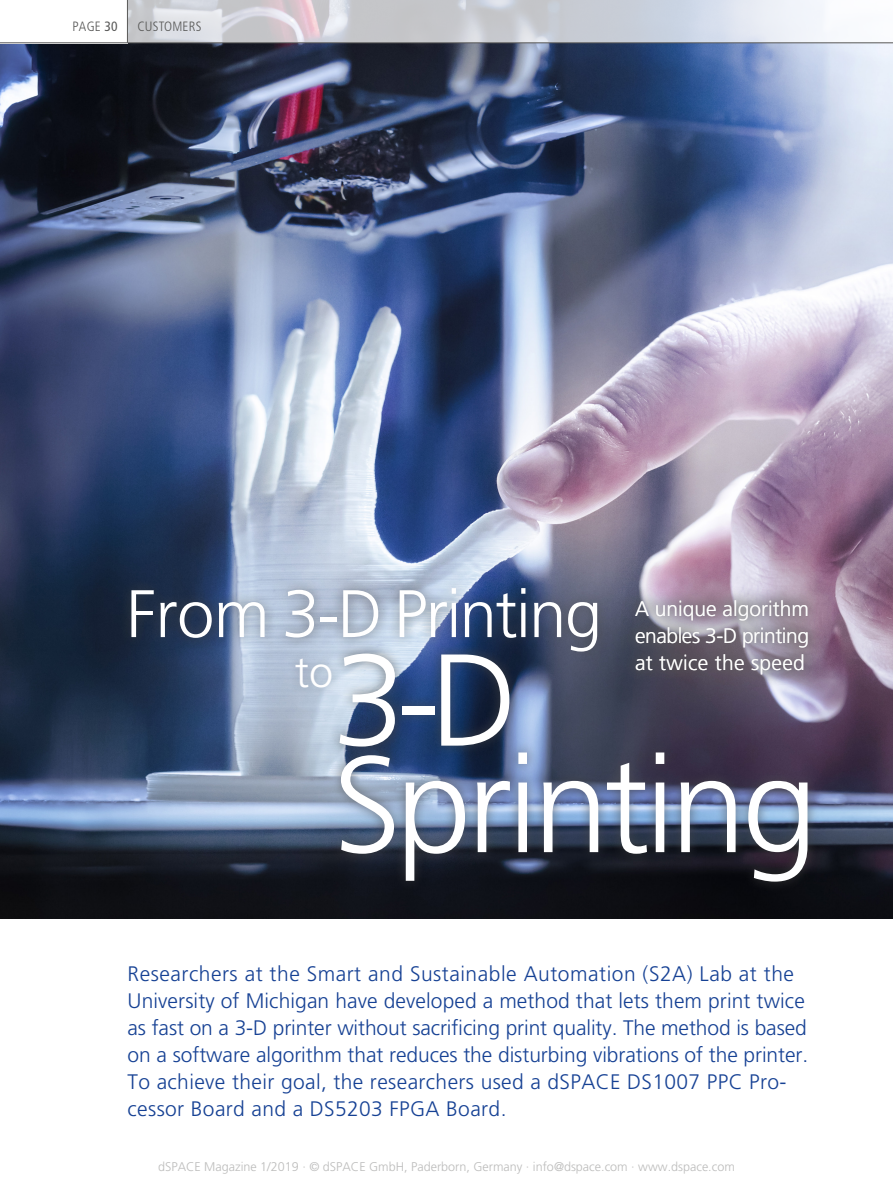
<style>
.page{position:relative;width:893px;height:1188px;background:#fff}
.page>*{position:absolute;margin:0;border:0;box-sizing:border-box;transform-origin:0 0}
.t1{font:300 136.5px "Frutiger LT Pro";letter-spacing:-.035em;color:#fff}
.t2{font:300 130.5px "Frutiger LT Pro";color:#fff}
.t3{font:300 67.05px "Frutiger LT Pro";letter-spacing:-.025em;color:#fff}
.t4{font:300 43.35px "Frutiger LT Pro";color:#fff}
.t5{font:300 21px/27px "Frutiger LT Pro";letter-spacing:.005em;color:#164194}
.t6{font:300 21px/27px "Frutiger LT Pro";color:#fff;text-align:justify}
.t7{font:300 condensed 13.5px "Frutiger LT Pro";letter-spacing:.015em;color:#575756}
.t8{font:300 12.6px "Frutiger LT Pro";color:#90908f}
.s1{font-weight:400}
</style>
<div class="page">
<img style="left:0;top:44px;width:892px;height:875px">
<div style="left:120px;top:577px;width:489px;height:86px;background:#4a4a49;opacity:.7"></div>
<div style="left:328px;top:642px;width:491px;height:251px;background:#4a4a49;opacity:.7"></div>
<div style="left:286px;top:649px;width:55px;height:48px;background:#575756;opacity:.41"></div>
<hr style="left:892px;top:0;width:1px;height:1188px;background:#c2c2c2">
<svg style="left:128px;top:0;width:765px;height:43px;background:#d3d5db"></svg>
<hr style="left:0;top:43px;width:893px;height:1px;background:#575756">
<hr style="left:127px;top:0;width:1px;height:43px;background:#575756">
<svg style="left:621px;top:586px;width:202px;height:102px;background:#807787"></svg>
<p class="t7" style="left:73px;top:18px;width:47px">PAGE <span class="s1">30</span></p>
<p class="t7" style="left:137px;top:18px;width:66px">CUSTOMERS</p>
<h3 class="t3" style="left:126px;top:575px;width:477px">From 3-D Printing</h3>
<h2 class="t2" style="left:333px;top:625px;width:186px">3-D</h2>
<h1 class="t1" style="left:333px;top:726px;width:486px">Sprinting</h1>
<p class="t6" style="left:635px;top:595px;width:176px">A unique algorithm enables 3-D printing at twice the speed</p>
<h3 class="t4" style="left:295px;top:647px;width:40px">to</h3>
<p class="t5" style="left:128px;top:960px;width:682px">Researchers at the Smart and Sustainable Automation (S2A) Lab at the University of Michigan have developed a method that lets them print twice as fast on a 3-D printer without sacrificing print quality. The method is based on a software algorithm that reduces the disturbing vibrations of the printer.<br>To achieve their goal, the researchers used a dSPACE DS1007 PPC Pro&shy;cessor Board and a DS5203 FPGA Board.</p>
<p class="t8" style="left:158px;top:1160px;width:578px">dSPACE Magazine 1/2019 · © dSPACE GmbH, Paderborn, Germany · info@dspace.com · www.dspace.com</p>
</div>
